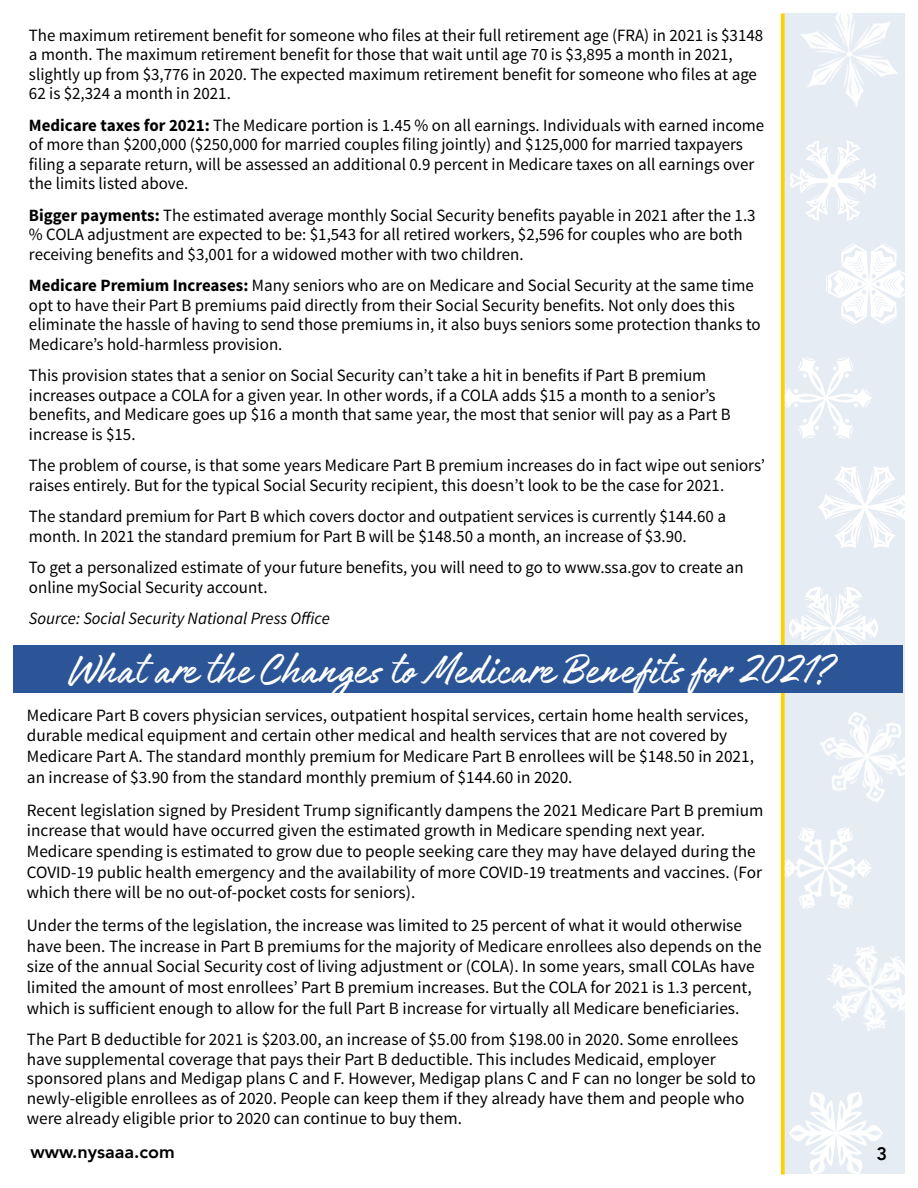
<style>
.page{position:relative;width:918px;height:1188px;background:#fff}
.page>*{position:absolute;margin:0;border:0;box-sizing:border-box;transform-origin:0 0}
.t1{font:48px "Authenia Solid";letter-spacing:.01em;color:#fff}
.t2{font:800 18px "Avenir";color:#000}
.t3{font:17.25px/19.5px "Source Sans Pro";color:#000}
.t4{font:italic 17.25px "Source Sans Pro";color:#000}
.s1{font-weight:700}
</style>
<div class="page">
<div style="left:783px;top:14px;width:121px;height:1160px;background:#e6ecf4"></div>
<img style="left:780px;top:358px;width:92px;height:80px">
<img style="left:818px;top:467px;width:87px;height:80px">
<img style="left:820px;top:705px;width:85px;height:103px">
<img style="left:827px;top:935px;width:78px;height:106px">
<img style="left:828px;top:244px;width:77px;height:80px">
<img style="left:780px;top:827px;width:92px;height:81px">
<img style="left:789px;top:588px;width:89px;height:57px">
<img style="left:790px;top:1093px;width:93px;height:80px">
<img style="left:790px;top:141px;width:86px;height:80px">
<img style="left:781px;top:13px;width:124px;height:104px">
<svg style="left:781px;top:14px;width:4px;height:1160px;background:#fcd314"></svg>
<div style="left:13px;top:645px;width:889px;height:47px;background:#2b5597"></div>
<p class="t3" style="left:29px;top:26px;width:736px">The maximum retirement benefit for someone who files at their full retirement age (FRA) in 2021 is $3148 a month. The maximum retirement benefit for those that wait until age 70 is $3,895 a month in 2021, slightly up from $3,776 in 2020. The expected maximum retirement benefit for someone who files at age 62 is $2,324 a month in 2021.</p>
<p class="t3" style="left:29px;top:116px;width:737px"><span class="s1">Medicare taxes for 2021:</span> The Medicare portion is 1.45 % on all earnings. Individuals with earned income of more than $200,000 ($250,000 for married couples filing jointly) and $125,000 for married taxpayers filing a separate return, will be assessed an additional 0.9 percent in Medicare taxes on all earnings over the limits listed above.</p>
<p class="t3" style="left:29px;top:206px;width:728px"><span class="s1">Bigger payments:</span> The estimated average monthly Social Security benefits payable in 2021 after the 1.3 % COLA adjustment are expected to be: $1,543 for all retired workers, $2,596 for couples who are both receiving benefits and $3,001 for a widowed mother with two children.</p>
<p class="t3" style="left:29px;top:276px;width:733px"><span class="s1">Medicare Premium Increases:</span> Many seniors who are on Medicare and Social Security at the same time opt to have their Part B premiums paid directly from their Social Security benefits. Not only does this eliminate the hassle of having to send those premiums in, it also buys seniors some protection thanks to Medicare’s hold-harmless provision.</p>
<p class="t3" style="left:29px;top:366px;width:703px">This provision states that a senior on Social Security can’t take a hit in benefits if Part B premium increases outpace a COLA for a given year. In other words, if a COLA adds $15 a month to a senior’s benefits, and Medicare goes up $16 a month that same year, the most that senior will pay as a Part B increase is $15.</p>
<p class="t3" style="left:29px;top:456px;width:738px">The problem of course, is that some years Medicare Part B premium increases do in fact wipe out seniors’ raises entirely. But for the typical Social Security recipient, this doesn’t look to be the case for 2021.</p>
<p class="t3" style="left:29px;top:507px;width:699px">The standard premium for Part B which covers doctor and outpatient services is currently $144.60 a month. In 2021 the standard premium for Part B will be $148.50 a month, an increase of $3.90.</p>
<p class="t3" style="left:29px;top:558px;width:716px">To get a personalized estimate of your future benefits, you will need to go to www.ssa.gov to create an online mySocial Security account.</p>
<p class="t4" style="left:29px;top:608px;width:302px">Source: Social Security National Press Office</p>
<h1 class="t1" style="left:70px;top:645px;width:765px">What are the Changes to Medicare Benefits for 2021?</h1>
<p class="t3" style="left:27px;top:705px;width:729px;line-height:20.7px">Medicare Part B covers physician services, outpatient hospital services, certain home health services, durable medical equipment and certain other medical and health services that are not covered by Medicare Part A. The standard monthly premium for Medicare Part B enrollees will be $148.50 in 2021, an increase of $3.90 from the standard monthly premium of $144.60 in 2020.</p>
<p class="t3" style="left:27px;top:800px;width:738px;line-height:20.7px">Recent legislation signed by President Trump significantly dampens the 2021 Medicare Part B premium increase that would have occurred given the estimated growth in Medicare spending next year.<br>Medicare spending is estimated to grow due to people seeking care they may have delayed during the COVID-19 public health emergency and the availability of more COVID-19 treatments and vaccines. (For which there will be no out-of-pocket costs for seniors).</p>
<p class="t3" style="left:27px;top:915px;width:736px;line-height:20.7px">Under the terms of the legislation, the increase was limited to 25 percent of what it would otherwise have been. The increase in Part B premiums for the majority of Medicare enrollees also depends on the size of the annual Social Security cost of living adjustment or (COLA). In some years, small COLAs have limited the amount of most enrollees’ Part B premium increases. But the COLA for 2021 is 1.3 percent, which is sufficient enough to allow for the full Part B increase for virtually all Medicare beneficiaries.</p>
<p class="t3" style="left:27px;top:1030px;width:730px">The Part B deductible for 2021 is $203.00, an increase of $5.00 from $198.00 in 2020. Some enrollees have supplemental coverage that pays their Part B deductible. This includes Medicaid, employer sponsored plans and Medigap plans C and F. However, Medigap plans C and F can no longer be sold to newly-eligible enrollees as of 2020. People can keep them if they already have them and people who were already eligible prior to 2020 can continue to buy them.</p>
<p class="t2" style="left:31px;top:1138px;width:146px">www.nysaaa.com</p>
<p class="t2" style="left:877px;top:1140px;width:12px">3</p>
</div>
